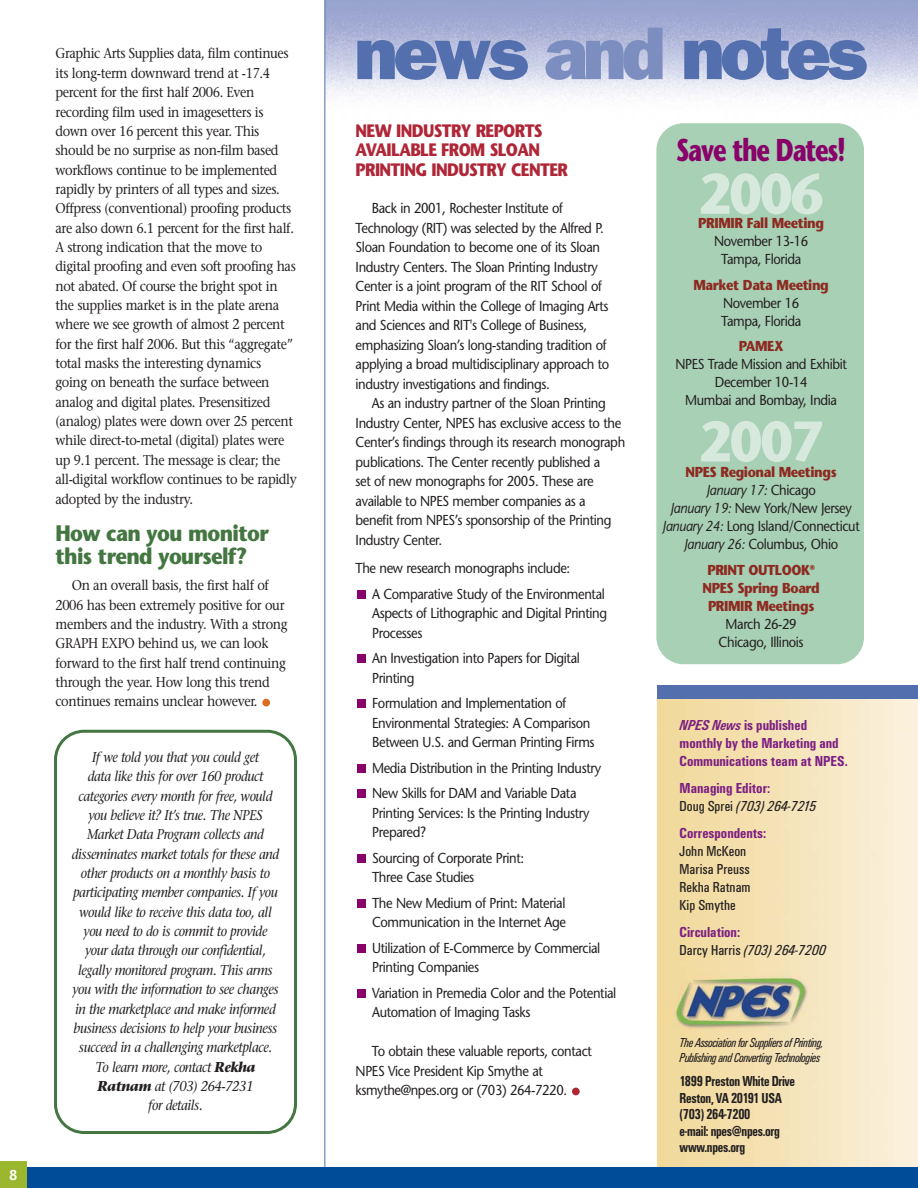
<style>
.page{position:relative;width:918px;height:1188px;background:#fff}
.page>*{position:absolute;margin:0;border:0;box-sizing:border-box;transform-origin:0 0}
.t1{font:800 75px "Franklin Gothic";letter-spacing:-.06em;color:#536fae}
.t2{font:700 57px "Stone Sans";letter-spacing:-.03em;color:#d7e8dc;scale:.9 1}
.t3{font:700 31.5px "Stone Sans";letter-spacing:-.05em;color:#88026a;scale:.75 1}
.t4{font:700 22.5px/22.5px "Stone Sans";letter-spacing:-.03em;color:#437640;scale:.9 1}
.t5{font:700 18px/19.5px "Stone Sans";letter-spacing:-.04em;color:#af2637;scale:.87 1}
.t6{font:700 condensed 15px/18px "Unitus T";color:#7d2083}
.t7{font:700 condensed 15px/16.5px "Unitus T";letter-spacing:-.025em;color:#231f20;scale:.89 1}
.t8{font:condensed 15px/18px "Unitus T";color:#231f20}
.t9{font:italic condensed 15px/18px "Unitus T";color:#231f20}
.t10{font:700 15px "Officina Sans";color:#fff}
.t11{font:14.4px/19.5px "Stone Sans";letter-spacing:-.03em;color:#231f20;scale:.9 1}
.t12{font:700 14.4px/18px "Stone Sans";letter-spacing:-.03em;color:#8d2a22;text-align:center;scale:.9 1}
.t13{font:14.25px/19.4px "Stone Serif";letter-spacing:-.03em;color:#231f20;scale:.89 1}
.t14{font:italic 14.25px/19.4px "Stone Serif";letter-spacing:-.03em;color:#231f20;text-align:center;scale:.89 1}
.t15{font:italic condensed 13.5px/15px "Unitus T";letter-spacing:-.025em;color:#231f20;scale:.89 1}
.s1{font-weight:700}
.s2{color:#7c8dc0}
.s3{font-weight:700;color:#8d2a22}
.s4{font-style:italic}
.s5{font-weight:400;color:#231f20}
.s6{font-weight:400;font-style:italic;color:#231f20}
.s7{font-weight:700;font-style:normal;color:#7d2083}
.s8{font-style:normal}
</style>
<div class="page">
<img style="left:325px;top:0;width:593px;height:174px">
<div style="left:656px;top:123px;width:208px;height:541px;background:#a8d0b4;border-radius:27px"></div>
<hr style="left:324px;top:0;width:1px;height:1169px;background:#536fae">
<svg style="left:54px;top:730px;width:243px;height:404px"></svg>
<img style="left:657px;top:699px;width:261px;height:469px">
<div style="left:657px;top:685px;width:261px;height:14px;background:#536fae"></div>
<div style="left:572px;top:1088px;width:8px;height:7px;background:#af2637;border-radius:50%"></div>
<div style="left:357px;top:989px;width:9px;height:9px;background:#88026a"></div>
<div style="left:357px;top:944px;width:9px;height:9px;background:#88026a"></div>
<div style="left:357px;top:899px;width:9px;height:9px;background:#88026a"></div>
<div style="left:357px;top:854px;width:9px;height:9px;background:#88026a"></div>
<div style="left:357px;top:789px;width:9px;height:9px;background:#88026a"></div>
<div style="left:357px;top:764px;width:9px;height:9px;background:#88026a"></div>
<div style="left:357px;top:699px;width:9px;height:9px;background:#88026a"></div>
<div style="left:357px;top:654px;width:9px;height:9px;background:#88026a"></div>
<div style="left:357px;top:590px;width:9px;height:9px;background:#88026a"></div>
<div style="left:0;top:1168px;width:918px;height:20px;background:#004c98"></div>
<div style="left:0;top:1161px;width:27px;height:27px;background:#9ab72d"></div>
<div style="left:262px;top:699px;width:8px;height:7px;background:#dc6c1d;border-radius:50%"></div>
<p class="t10" style="left:9px;top:1169px;width:10px">8</p>
<p class="t13" style="left:55px;top:45px;width:273px">Graphic Arts Supplies data, film continues its long-term downward trend at -17.4 percent for the first half 2006. Even recording film used in imagesetters is down over 16 percent this year. This should be no surprise as non-film based workflows continue to be implemented rapidly by printers of all types and sizes.<br>Offpress (conventional) proofing products are also down 6.1 percent for the first half.<br>A strong indication that the move to digital proofing and even soft proofing has not abated. Of course the bright spot in the supplies market is in the plate arena where we see growth of almost 2 percent for the first half 2006. But this “aggregate” total masks the interesting dynamics<br>going on beneath the surface between analog and digital plates. Presensitized (analog) plates were down over 25 percent while direct-to-metal (digital) plates were up 9.1 percent. The message is clear; the all-digital workflow continues to be rapidly adopted by the industry.</p>
<h3 class="t4" style="left:55px;top:524px;width:238px">How can you monitor this trend yourself?</h3>
<p class="t13" style="left:55px;top:577px;width:262px;text-indent:16px">On an overall basis, the first half of 2006 has been extremely positive for our members and the industry. With a strong GRAPH EXPO behind us, we can look forward to the first half trend continuing through the year. How long this trend continues remains unclear however.</p>
<p class="t14" style="left:72px;top:749px;width:235px">If we told you that you could get<br>data like this for over 160 product categories every month for free, would you believe it? It’s true. The NPES Market Data Program collects and disseminates market totals for these and other products on a monthly basis to participating member companies. If you would like to receive this data too, all you need to do is commit to provide your data through our confidential, legally monitored program. This arms you with the information to see changes in the marketplace and make informed business decisions to help your business succeed in a challenging marketplace.<br>To learn more, contact <span class="s1">Rekha Ratnam</span> at (703) 264-7231<br>for details.</p>
<h1 class="t1" style="left:354px;top:28px;width:514px">news <span class="s2">and</span> notes</h1>
<p class="t5" style="left:356px;top:123px;width:246px">NEW INDUSTRY REPORTS<br>AVAILABLE FROM SLOAN<br>PRINTING INDUSTRY CENTER</p>
<p class="t11" style="left:356px;top:200px;width:283px;text-indent:16px">Back in 2001, Rochester Institute of Technology (RIT) was selected by the Alfred P.<br>Sloan Foundation to become one of its Sloan Industry Centers. The Sloan Printing Industry Center is a joint program of the RIT School of Print Media within the College of Imaging Arts and Sciences and RIT's College of Business, emphasizing Sloan’s long-standing tradition of applying a broad multidisciplinary approach to industry investigations and findings.</p>
<p class="t11" style="left:356px;top:395px;width:301px;text-indent:16px">As an industry partner of the Sloan Printing Industry Center, NPES has exclusive access to the Center’s findings through its research monograph publications. The Center recently published a<br>set of new monographs for 2005. These are available to NPES member companies as a benefit from NPES’s sponsorship of the Printing Industry Center.</p>
<p class="t11" style="left:372px;top:557px;width:260px;line-height:25.5px;text-indent:-16px">The new research monographs include:<br>A Comparative Study of the Environmental</p>
<p class="t11" style="left:372px;top:605px;width:263px">Aspects of Lithographic and Digital Printing<br>Processes</p>
<p class="t11" style="left:372px;top:650px;width:232px">An Investigation into Papers for Digital<br>Printing</p>
<p class="t11" style="left:372px;top:695px;width:249px">Formulation and Implementation of<br>Environmental Strategies: A Comparison<br>Between U.S. and German Printing Firms</p>
<p class="t11" style="left:372px;top:757px;width:256px;line-height:25.5px">Media Distribution in the Printing Industry<br>New Skills for DAM and Variable Data</p>
<p class="t11" style="left:372px;top:805px;width:243px">Printing Services: Is the Printing Industry<br>Prepared?</p>
<p class="t11" style="left:372px;top:850px;width:171px">Sourcing of Corporate Print:<br>Three Case Studies</p>
<p class="t11" style="left:372px;top:895px;width:217px">The New Medium of Print: Material<br>Communication in the Internet Age</p>
<p class="t11" style="left:372px;top:940px;width:255px">Utilization of E-Commerce by Commercial<br>Printing Companies</p>
<p class="t11" style="left:372px;top:985px;width:273px">Variation in Premedia Color and the Potential<br>Automation of Imaging Tasks</p>
<p class="t11" style="left:356px;top:1043px;width:264px;text-indent:16px">To obtain these valuable reports, contact<br>NPES Vice President Kip Smythe at ksmythe@npes.org or (703) 264-7220.</p>
<h3 class="t3" style="left:676px;top:138px;width:228px">Save the Dates!</h3>
<h2 class="t2" style="left:699px;top:172px;width:140px">2006</h2>
<p class="t12" style="left:698px;top:216px;width:141px">PRIMIR Fall Meeting</p>
<p class="t11" style="left:714px;top:234px;width:106px;line-height:18px;text-align:center">November 13-16<br>Tampa, Florida</p>
<p class="t12" style="left:693px;top:277px;width:152px">Market Data Meeting</p>
<p class="t11" style="left:721px;top:295px;width:90px;line-height:18px">November 16<br>Tampa, Florida</p>
<p class="t12" style="left:739px;top:339px;width:52px">PAMEX</p>
<p class="t11" style="left:675px;top:357px;width:192px;line-height:18px;text-align:center">NPES Trade Mission and Exhibit<br>December 10-14<br>Mumbai and Bombay, India</p>
<h2 class="t2" style="left:699px;top:420px;width:140px">2007</h2>
<p class="t11" style="left:663px;top:465px;width:221px;line-height:18px;text-align:center"><span class="s3">NPES Regional Meetings<br></span><span class="s4">January 17:</span> Chicago<br><span class="s4">January 19:</span> New York/New Jersey<br><span class="s4">January 24:</span> Long Island/Connecticut<br><span class="s4">January 26:</span> Columbus, Ohio</p>
<p class="t12" style="left:703px;top:562px;width:132px">PRINT OUTLOOK<sup>®<br></sup>NPES Spring Board<br>PRIMIR Meetings</p>
<p class="t11" style="left:719px;top:616px;width:96px;line-height:18px;text-align:center">March 26-29<br>Chicago, Illinois</p>
<p class="t6" style="left:680px;top:717px;width:170px"><span class="s4">NPES News</span> is published monthly by the Marketing and<br>Communications team at NPES.</p>
<p class="t6" style="left:680px;top:780px;width:138px">Managing Editor:<br><span class="s5">Doug Sprei</span> <span class="s6">(703) 264-7215</span></p>
<p class="t6" style="left:680px;top:825px;width:88px">Correspondents:</p>
<p class="t8" style="left:680px;top:843px;width:73px">John McKeon<br>Marisa Preuss<br>Rekha Ratnam<br>Kip Smythe</p>
<p class="t9" style="left:680px;top:924px;width:148px"><span class="s7">Circulation:<br></span><span class="s8">Darcy Harris</span> (703) 264-7200</p>
<p class="t15" style="left:680px;top:1036px;width:163px">The Association for Suppliers of Printing,<br>Publishing and Converting Technologies</p>
<p class="t7" style="left:680px;top:1074px;width:131px">1899 Preston White Drive<br>Reston, VA 20191 USA (703) 264-7200<br>e-mail: npes@npes.org www.npes.org</p>
</div>
